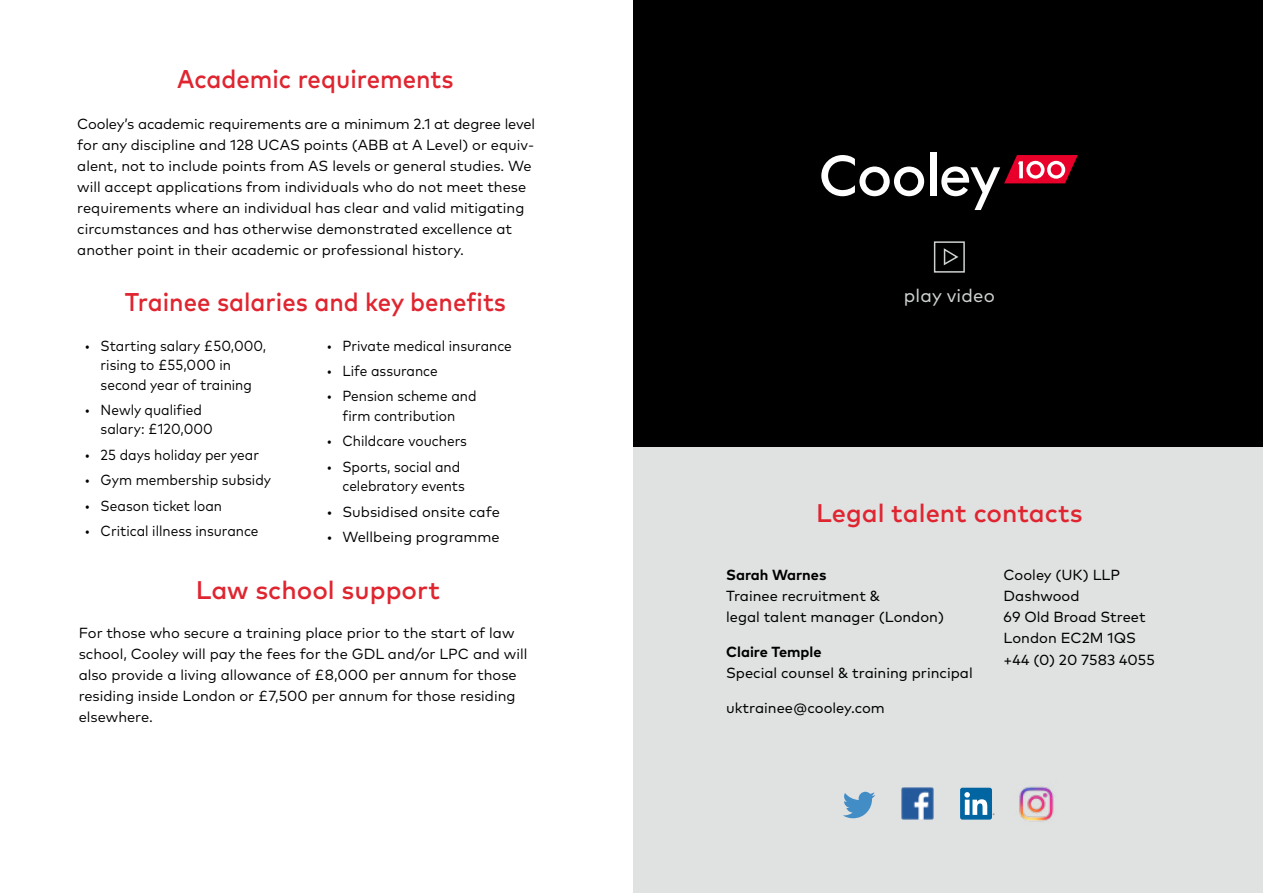
<style>
.page{position:relative;width:1263px;height:893px;background:#fff}
.page>*{position:absolute;margin:0;border:0;box-sizing:border-box;transform-origin:0 0}
.t1{font:500 25.65px "Mark OT";color:#df2530;scale:.93 1}
.t2{font:500 25.5px "Mark OT";color:#df2530}
.t3{font:18.45px "Mark OT";letter-spacing:.01em;color:#cfd2d2}
.t4{font:14.7px/21px "Mark OT";color:#000}
.t5{font:14.7px/19.5px "Mark OT";color:#000;scale:.93 1}
.t6{font:14.7px/21px "Mark OT";color:#000}
.t7{font:700 14.7px "Mark OT";color:#000}
</style>
<div class="page">
<div style="left:633px;top:0;width:630px;height:448px;background:#000"></div>
<div style="left:633px;top:447px;width:630px;height:446px;background:#e0e1e1"></div>
<svg style="left:843px;top:792px;width:32px;height:26px"></svg>
<img style="left:901px;top:788px;width:32px;height:31px">
<div style="left:960px;top:788px;width:32px;height:32px;background:#0065a1;border-radius:2px"></div>
<svg style="left:964px;top:792px;width:23px;height:23px"></svg>
<img style="left:1019px;top:786px;width:35px;height:36px">
<div style="left:930px;top:152px;width:6px;height:43px;background:#fff"></div>
<svg style="left:941px;top:155px;width:137px;height:55px"></svg>
<svg style="left:821px;top:155px;width:103px;height:41px"></svg>
<div style="left:934px;top:241px;width:31px;height:32px;border:2px solid #cfd2d2"></div>
<svg style="left:943px;top:248px;width:16px;height:18px"></svg>
<h1 class="t1" style="left:177px;top:63px;width:299px">Academic requirements</h1>
<p class="t4" style="left:77px;top:113px;width:459px">Cooley’s academic requirements are a minimum 2.1 at degree level for any discipline and 128 UCAS points (ABB at A Level) or equiv&shy;alent, not to include points from AS levels or general studies. We will accept applications from individuals who do not meet these requirements where an individual has clear and valid mitigating circumstances and has otherwise demonstrated excellence at another point in their academic or professional history.</p>
<h1 class="t1" style="left:125px;top:286px;width:411px">Trainee salaries and key benefits</h1>
<p class="t5" style="left:101px;top:335px;width:180px;text-indent:-16px">• Starting salary £50,000, rising to £55,000 in second year of training</p>
<p class="t5" style="left:101px;top:400px;width:122px;text-indent:-16px">• Newly qualified salary: £120,000</p>
<p class="t5" style="left:85px;top:445px;width:189px">• 25 days holiday per year</p>
<p class="t5" style="left:85px;top:470px;width:202px">• Gym membership subsidy</p>
<p class="t5" style="left:85px;top:496px;width:149px">• Season ticket loan</p>
<p class="t5" style="left:85px;top:521px;width:189px">• Critical illness insurance</p>
<p class="t5" style="left:326px;top:335px;width:201px">• Private medical insurance</p>
<p class="t5" style="left:326px;top:361px;width:121px">• Life assurance</p>
<p class="t5" style="left:326px;top:386px;width:163px;text-align:center">• Pension scheme and firm contribution</p>
<p class="t5" style="left:326px;top:431px;width:153px">• Childcare vouchers</p>
<p class="t5" style="left:342px;top:457px;width:133px;text-indent:-16px">• Sports, social and celebratory events</p>
<p class="t4" style="left:326px;top:501px;width:175px">• Subsidised onsite cafe</p>
<p class="t4" style="left:326px;top:526px;width:175px">• Wellbeing programme</p>
<h2 class="t2" style="left:196px;top:573px;width:246px">Law school support</h2>
<p class="t4" style="left:79px;top:622px;width:450px">For those who secure a training place prior to the start of law school, Cooley will pay the fees for the GDL and/or LPC and will also provide a living allowance of £8,000 per annum for those residing inside London or £7,500 per annum for those residing elsewhere.</p>
<p class="t3" style="left:904px;top:284px;width:92px">play video</p>
<h2 class="t2" style="left:816px;top:497px;width:268px">Legal talent contacts</h2>
<p class="t7" style="left:726px;top:566px;width:102px">Sarah Warnes</p>
<p class="t6" style="left:726px;top:586px;width:219px">Trainee recruitment &amp;<br>legal talent manager (London)</p>
<p class="t7" style="left:726px;top:643px;width:97px">Claire Temple</p>
<p class="t6" style="left:726px;top:662px;width:248px">Special counsel &amp; training principal</p>
<p class="t6" style="left:726px;top:697px;width:160px">uktrainee@cooley.com</p>
<p class="t6" style="left:1003px;top:565px;width:153px">Cooley (UK) LLP<br>Dashwood<br>69 Old Broad Street<br>London EC2M 1QS +44 (0) 20 7583 4055</p>
</div>
